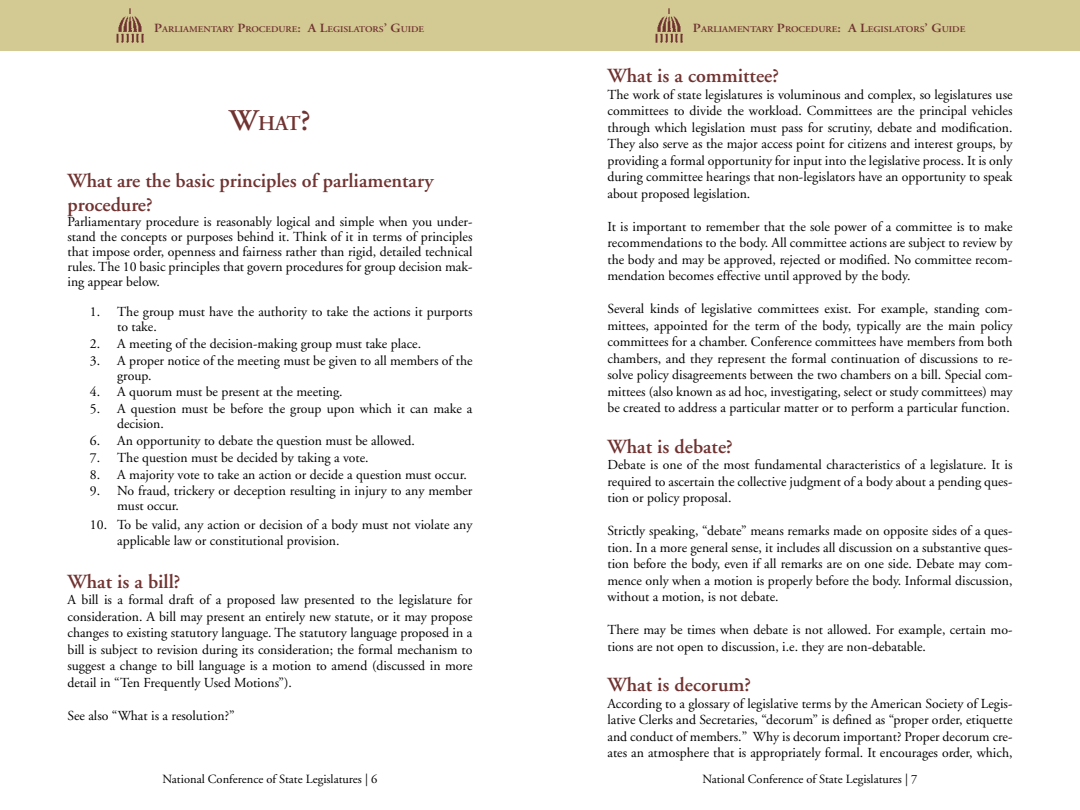
<style>
.page{position:relative;width:1080px;height:810px;background:#fff}
.page>*{position:absolute;margin:0;border:0;box-sizing:border-box;transform-origin:0 0}
.t1{font:600 21px "Adobe Garamond";color:#703331}
.t2{font:600 20px/24px "Adobe Garamond";color:#703331}
.t3{font:13.75px/16.5px "Adobe Garamond";color:#000;text-align:justify}
.t4{font:12.5px "Adobe Garamond";color:#000}
.t5{font:600 8.75px "Adobe Garamond";color:#703331;scale:1.09 1}
.t6{font:600 8.75px "Adobe Garamond";color:#703331;scale:1.1 1}
.s1{font-size:12.5px}
.s2{font-size:30px}
</style>
<div class="page">
<div style="left:540px;top:0;width:540px;height:50px;background:#d3c993"></div>
<div style="left:0;top:0;width:540px;height:50px;background:#d3c993"></div>
<img style="left:655px;top:9px;width:28px;height:33px">
<img style="left:116px;top:9px;width:28px;height:33px">
<p class="t5" style="left:154px;top:25px;width:249px"><span class="s1">P</span>ARLIAMENTARY <span class="s1">P</span>ROCEDURE<span class="s1">: A L</span>EGISLATORS<span class="s1">’ G</span>UIDE</p>
<p class="t6" style="left:693px;top:25px;width:249px"><span class="s1">P</span>ARLIAMENTARY <span class="s1">P</span>ROCEDURE<span class="s1">: A L</span>EGISLATORS<span class="s1">’ G</span>UIDE</p>
<h1 class="t1" style="left:229px;top:112px;width:83px"><span class="s2">W</span>HAT<span class="s2">?</span></h1>
<h2 class="t2" style="left:68px;top:169px;width:367px">What are the basic principles of parliamentary procedure?</h2>
<p class="t3" style="left:68px;top:215px;width:407px;line-height:15px">Parliamentary procedure is reasonably logical and simple when you under‑ stand the concepts or purposes behind it. Think of it in terms of principles that impose order, openness and fairness rather than rigid, detailed technical rules. The 10 basic principles that govern procedures for group decision mak‑ ing appear below.</p>
<p class="t3" style="left:117px;top:305px;width:357px;line-height:15px;text-indent:-27px">1. The group must have the authority to take the actions it purports to take.</p>
<p class="t3" style="left:90px;top:336px;width:333px">2. A meeting of the decision-making group must take place.</p>
<p class="t3" style="left:117px;top:353px;width:357px;line-height:15px;text-indent:-27px">3. A proper notice of the meeting must be given to all members of the group.</p>
<p class="t3" style="left:90px;top:384px;width:254px">4. A quorum must be present at the meeting.</p>
<p class="t3" style="left:117px;top:402px;width:357px;line-height:15px;text-indent:-27px">5. A question must be before the group upon which it can make a decision.</p>
<p class="t3" style="left:90px;top:433px;width:326px">6. An opportunity to debate the question must be allowed.</p>
<p class="t3" style="left:90px;top:450px;width:280px">7. The question must be decided by taking a vote.</p>
<p class="t3" style="left:90px;top:466px;width:378px">8. A majority vote to take an action or decide a question must occur.</p>
<p class="t3" style="left:117px;top:484px;width:357px;line-height:15px;text-indent:-27px">9. No fraud, trickery or deception resulting in injury to any member must occur.</p>
<p class="t3" style="left:117px;top:517px;width:357px;text-indent:-27px">10. To be valid, any action or decision of a body must not violate any applicable law or constitutional provision.</p>
<h2 class="t2" style="left:68px;top:570px;width:115px">What is a bill?</h2>
<p class="t3" style="left:68px;top:592px;width:407px">A bill is a formal draft of a proposed law presented to the legislature for consideration. A bill may present an entirely new statute, or it may propose changes to existing statutory language. The statutory language proposed in a bill is subject to revision during its consideration; the formal mechanism to suggest a change to bill language is a motion to amend (discussed in more detail in “Ten Frequently Used Motions”).</p>
<p class="t3" style="left:68px;top:707px;width:169px">See also “What is a resolution?”</p>
<h2 class="t2" style="left:608px;top:64px;width:173px">What is a committee?</h2>
<p class="t3" style="left:608px;top:86px;width:407px">The work of state legislatures is voluminous and complex, so legislatures use committees to divide the workload. Committees are the principal vehicles through which legislation must pass for scrutiny, debate and modification.<br>They also serve as the major access point for citizens and interest groups, by providing a formal opportunity for input into the legislative process. It is only during committee hearings that non-legislators have an opportunity to speak about proposed legislation.</p>
<p class="t3" style="left:608px;top:218px;width:406px">It is important to remember that the sole power of a committee is to make recommendations to the body. All committee actions are subject to review by the body and may be approved, rejected or modified. No committee recom‑ mendation becomes effective until approved by the body.</p>
<p class="t3" style="left:608px;top:301px;width:407px">Several kinds of legislative committees exist. For example, standing com‑ mittees, appointed for the term of the body, typically are the main policy committees for a chamber. Conference committees have members from both chambers, and they represent the formal continuation of discussions to re‑ solve policy disagreements between the two chambers on a bill. Special com‑ mittees (also known as ad hoc, investigating, select or study committees) may be created to address a particular matter or to perform a particular function.</p>
<h2 class="t2" style="left:608px;top:435px;width:127px">What is debate?</h2>
<p class="t3" style="left:608px;top:457px;width:407px">Debate is one of the most fundamental characteristics of a legislature. It is required to ascertain the collective judgment of a body about a pending ques‑ tion or policy proposal.</p>
<p class="t3" style="left:608px;top:523px;width:406px">Strictly speaking, “debate” means remarks made on opposite sides of a ques‑ tion. In a more general sense, it includes all discussion on a substantive ques‑ tion before the body, even if all remarks are on one side. Debate may com‑ mence only when a motion is properly before the body. Informal discussion, without a motion, is not debate.</p>
<p class="t3" style="left:608px;top:622px;width:407px">There may be times when debate is not allowed. For example, certain mo‑ tions are not open to discussion, i.e. they are non-debatable.</p>
<h2 class="t2" style="left:608px;top:673px;width:145px">What is decorum?</h2>
<p class="t3" style="left:608px;top:695px;width:407px">According to a glossary of legislative terms by the American Society of Legis‑ lative Clerks and Secretaries, “decorum” is defined as “proper order, etiquette and conduct of members.” Why is decorum important? Proper decorum cre‑ ates an atmosphere that is appropriately formal. It encourages order, which,</p>
<p class="t4" style="left:163px;top:773px;width:216px">National Conference of State Legislatures | 6</p>
<p class="t4" style="left:703px;top:773px;width:216px">National Conference of State Legislatures | 7</p>
</div>
